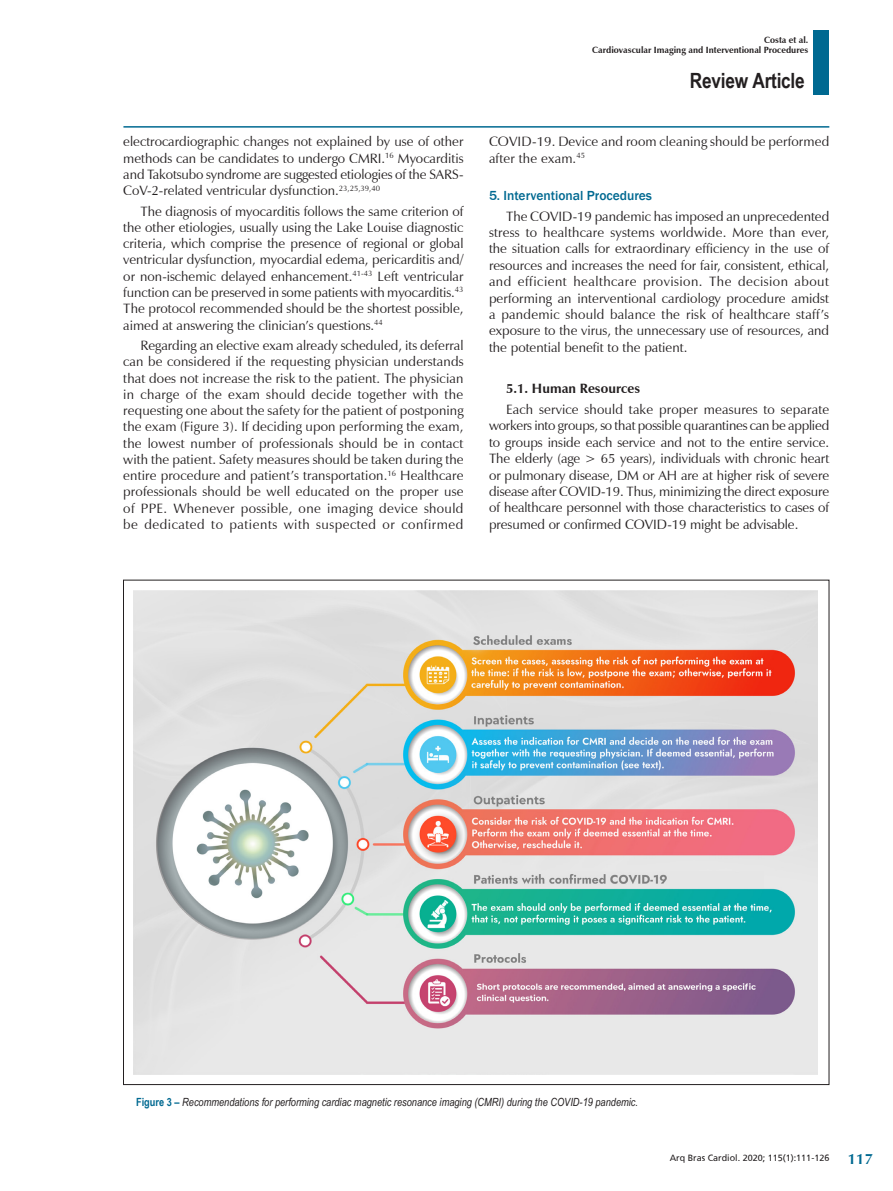
<style>
.page{position:relative;width:893px;height:1191px;background:#fff}
.page>*{position:absolute;margin:0;border:0;box-sizing:border-box;transform-origin:0 0}
.t1{font:700 21px "Arial Narrow";letter-spacing:-.01em;color:#231f20}
.t2{font:700 15px "Zapf Humanist 601 BT";color:#006991}
.t3{font:13.5px/16.2px "Zapf Humanist 601 BT";color:#231f20;text-align:justify}
.t4{font:500 13.5px "Franklin Gothic";color:#006991}
.t5{font:700 13.5px "Zapf Humanist 601 BT";color:#231f20}
.t6{font:italic 11.25px "Arial Narrow";color:#231f20}
.t7{font:700 9px/10.8px "Zapf Humanist 601 BT";color:#231f20;text-align:right}
.t8{font:9px "Frutiger";color:#231f20}
.s1{font-weight:700;font-style:normal;color:#006991}
</style>
<div class="page">
<hr style="left:123px;top:126px;width:706px;height:2px;background:#006991">
<div style="left:813px;top:30px;width:16px;height:64px;background:#006991"></div>
<img style="left:134px;top:590px;width:684px;height:484px">
<p class="t3" style="left:123px;top:134px;width:342px">electrocardiographic changes not explained by use of other methods can be candidates to undergo CMRI.<sup>16</sup> Myocarditis and Takotsubo syndrome are suggested etiologies of the SARS-CoV-2-related ventricular dysfunction.<sup>23,25,39,40</sup></p>
<p class="t3" style="left:123px;top:203px;width:342px;text-indent:17px">The diagnosis of myocarditis follows the same criterion of the other etiologies, usually using the Lake Louise diagnostic criteria, which comprise the presence of regional or global ventricular dysfunction, myocardial edema, pericarditis and/ or non-ischemic delayed enhancement.<sup>41-43</sup> Left ventricular function can be preserved in some patients with myocarditis.<sup>43<br></sup>The protocol recommended should be the shortest possible, aimed at answering the clinician’s questions.<sup>44</sup></p>
<p class="t3" style="left:123px;top:337px;width:342px;text-indent:17px">Regarding an elective exam already scheduled, its deferral can be considered if the requesting physician understands that does not increase the risk to the patient. The physician in charge of the exam should decide together with the requesting one about the safety for the patient of postponing the exam (Figure 3). If deciding upon performing the exam, the lowest number of professionals should be in contact with the patient. Safety measures should be taken during the entire procedure and patient’s transportation.<sup>16</sup> Healthcare professionals should be well educated on the proper use of PPE. Whenever possible, one imaging device should be dedicated to patients with suspected or confirmed</p>
<p class="t7" style="left:592px;top:34px;width:218px">Costa et al.<br>Cardiovascular Imaging and Interventional Procedures</p>
<h1 class="t1" style="left:690px;top:64px;width:116px">Review Article</h1>
<p class="t3" style="left:489px;top:134px;width:342px">COVID-19. Device and room cleaning should be performed after the exam.<sup>45</sup></p>
<p class="t4" style="left:489px;top:187px;width:165px">5. Interventional Procedures</p>
<p class="t3" style="left:489px;top:208px;width:342px;text-indent:17px">The COVID-19 pandemic has imposed an unprecedented stress to healthcare systems worldwide. More than ever, the situation calls for extraordinary efficiency in the use of resources and increases the need for fair, consistent, ethical, and efficient healthcare provision. The decision about performing an interventional cardiology procedure amidst a pandemic should balance the risk of healthcare staff’s exposure to the virus, the unnecessary use of resources, and the potential benefit to the patient.</p>
<p class="t5" style="left:506px;top:380px;width:136px">5.1. Human Resources</p>
<p class="t3" style="left:489px;top:401px;width:342px;text-indent:17px">Each service should take proper measures to separate workers into groups, so that possible quarantines can be applied to groups inside each service and not to the entire service.<br>The elderly (age &gt; 65 years), individuals with chronic heart or pulmonary disease, DM or AH are at higher risk of severe disease after COVID-19. Thus, minimizing the direct exposure of healthcare personnel with those characteristics to cases of presumed or confirmed COVID-19 might be advisable.</p>
<p class="t6" style="left:136px;top:1094px;width:503px"><span class="s1">Figure 3 –</span> Recommendations for performing cardiac magnetic resonance imaging (CMRI) during the COVID-19 pandemic.</p>
<p class="t8" style="left:670px;top:1153px;width:161px">Arq Bras Cardiol. 2020; 115(1):111-126</p>
<p class="t2" style="left:848px;top:1149px;width:26px">117</p>
</div>
